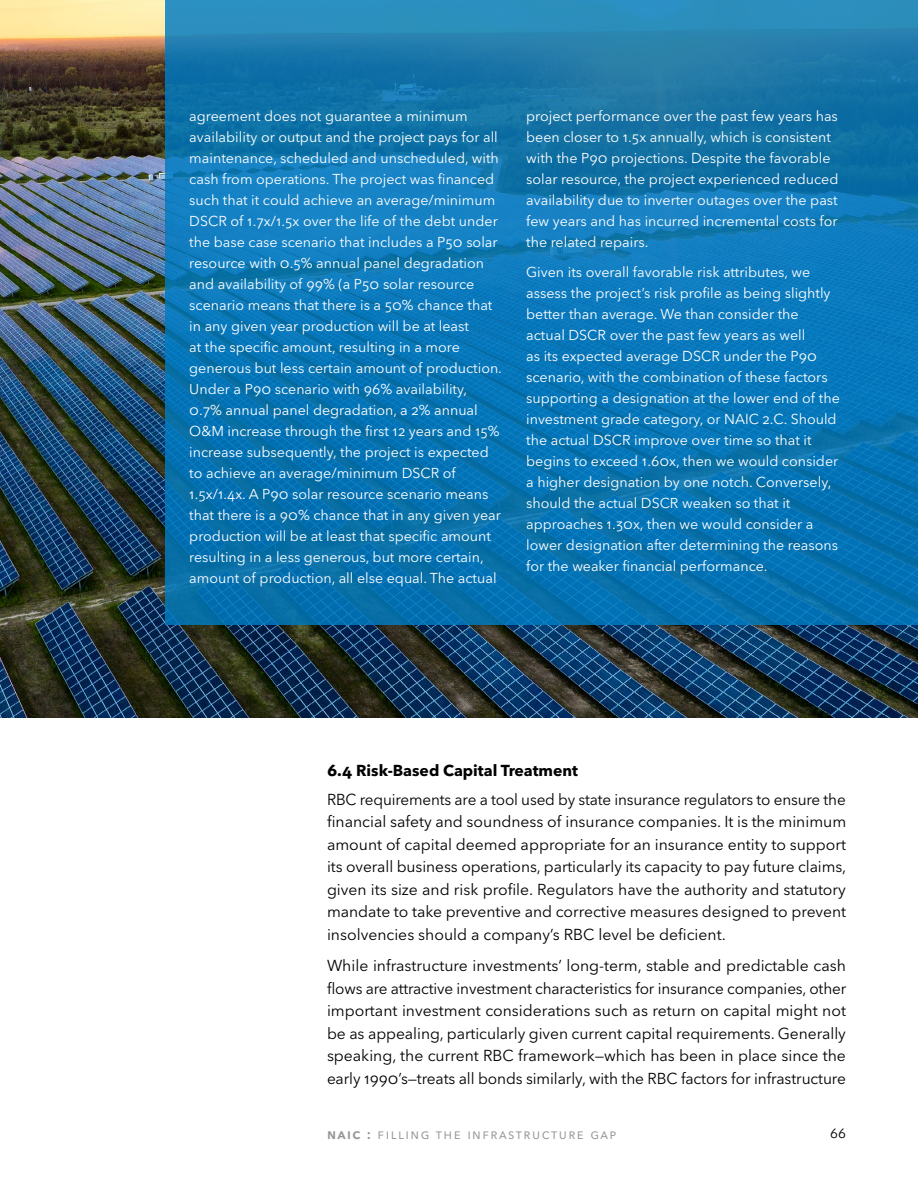
<style>
.page{position:relative;width:918px;height:1188px;background:#fff}
.page>*{position:absolute;margin:0;border:0;box-sizing:border-box;transform-origin:0 0}
.t1{font:15.75px/22.5px "Avenir Next LT Pro";color:#000;text-align:justify}
.t2{font:700 15.75px "Avenir Next LT Pro";color:#000}
.t3{font:14.25px/21px "Avenir Next LT Pro";color:#fff}
.t4{font:14.25px "Avenir Next LT Pro";letter-spacing:.1em;color:#939598}
.t5{font:13.5px "Avenir Next LT Pro";color:#000}
.s1{font-weight:600}
</style>
<div class="page">
<img style="left:0;top:0;width:918px;height:717px">
<svg style="left:166px;top:0;width:752px;height:625px;background:#0d77b3"></svg>
<p class="t3" style="left:189px;top:105px;width:314px">agreement does not guarantee a minimum availability or output and the project pays for all maintenance, scheduled and unscheduled, with cash from operations. The project was financed such that it could achieve an average/minimum DSCR of 1.7x/1.5x over the life of the debt under the base case scenario that includes a P50 solar resource with 0.5% annual panel degradation and availability of 99% (a P50 solar resource scenario means that there is a 50% chance that in any given year production will be at least<br>at the specific amount, resulting in a more generous but less certain amount of production.<br>Under a P90 scenario with 96% availability, 0.7% annual panel degradation, a 2% annual O&amp;M increase through the first 12 years and 15% increase subsequently, the project is expected to achieve an average/minimum DSCR of 1.5x/1.4x. A P90 solar resource scenario means that there is a 90% chance that in any given year production will be at least that specific amount resulting in a less generous, but more certain, amount of production, all else equal. The actual</p>
<p class="t3" style="left:526px;top:105px;width:314px">project performance over the past few years has been closer to 1.5x annually, which is consistent with the P90 projections. Despite the favorable solar resource, the project experienced reduced availability due to inverter outages over the past few years and has incurred incremental costs for the related repairs.</p>
<p class="t3" style="left:526px;top:261px;width:315px">Given its overall favorable risk attributes, we assess the project’s risk profile as being slightly better than average. We than consider the actual DSCR over the past few years as well<br>as its expected average DSCR under the P90 scenario, with the combination of these factors supporting a designation at the lower end of the investment grade category, or NAIC 2.C. Should the actual DSCR improve over time so that it begins to exceed 1.60x, then we would consider a higher designation by one notch. Conversely, should the actual DSCR weaken so that it approaches 1.30x, then we would consider a lower designation after determining the reasons for the weaker financial performance.</p>
<p class="t2" style="left:327px;top:761px;width:252px">6.4 Risk-Based Capital Treatment</p>
<p class="t1" style="left:327px;top:788px;width:521px">RBC requirements are a tool used by state insurance regulators to ensure the financial safety and soundness of insurance companies. It is the minimum amount of capital deemed appropriate for an insurance entity to support its overall business operations, particularly its capacity to pay future claims, given its size and risk profile. Regulators have the authority and statutory mandate to take preventive and corrective measures designed to prevent insolvencies should a company’s RBC level be deficient.</p>
<p class="t1" style="left:327px;top:954px;width:521px">While infrastructure investments’ long-term, stable and predictable cash flows are attractive investment characteristics for insurance companies, other important investment considerations such as return on capital might not be as appealing, particularly given current capital requirements. Generally speaking, the current RBC framework—which has been in place since the early 1990’s—treats all bonds similarly, with the RBC factors for infrastructure</p>
<p class="t4" style="left:327px;top:1125px;width:291px"><span class="s1">Naic :</span> filling the I nfrastructure gap</p>
<p class="t5" style="left:830px;top:1125px;width:17px">66</p>
</div>
